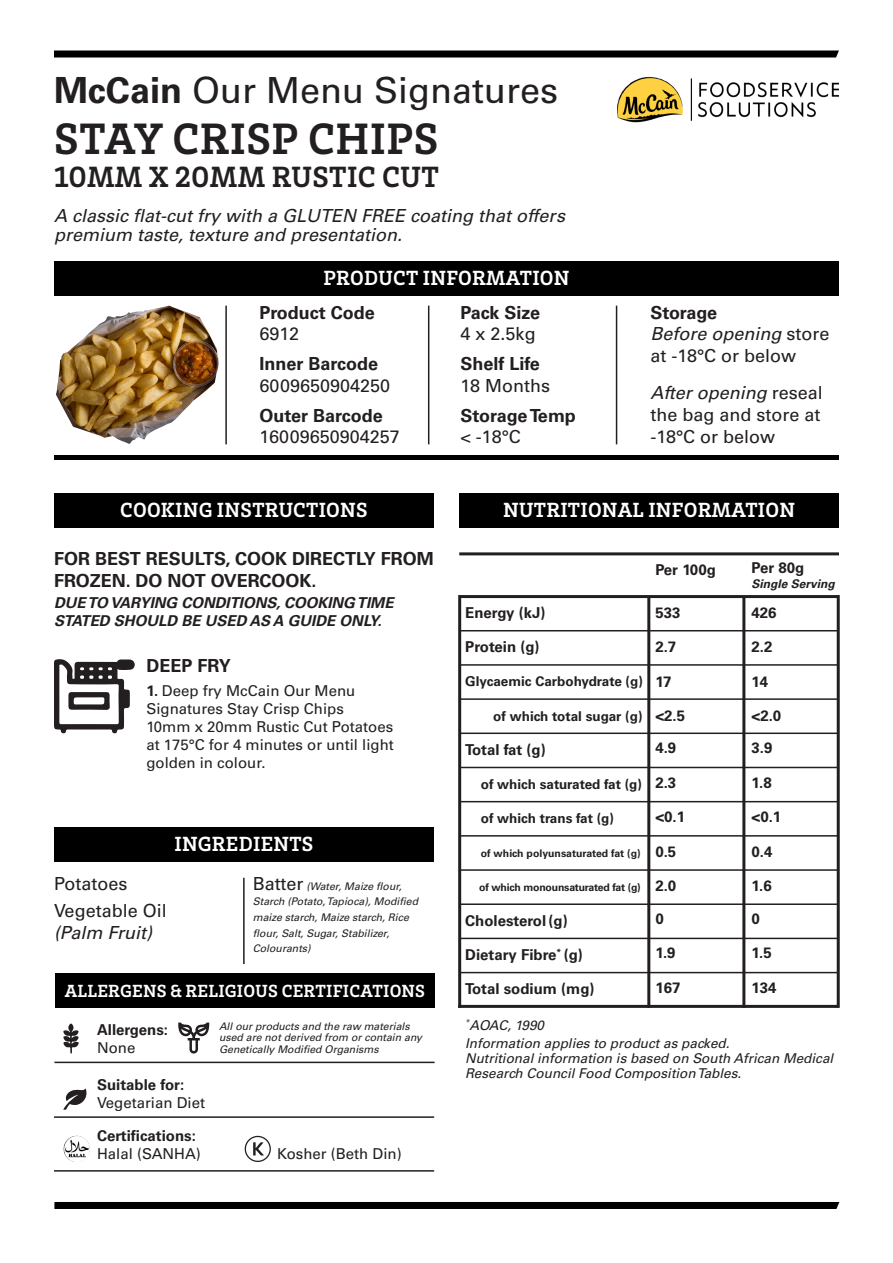
<style>
.page{position:relative;width:893px;height:1263px;background:#fff}
.page>*{position:absolute;margin:0;border:0;box-sizing:border-box;transform-origin:0 0}
.t1{font:700 45px "Brix Slab";letter-spacing:.015em;color:#231f20}
.t2{font:36px "Univers LT Std";color:#231f20}
.t3{font:700 30px "Brix Slab";letter-spacing:.015em;color:#231f20}
.t4{font:700 21px "Brix Slab";letter-spacing:.015em;color:#fff}
.t5{font:18px/21.6px "Univers LT Std";color:#231f20}
.t6{font:700 18px/21.6px "Univers LT Std";color:#231f20}
.t7{font:italic 18px "Univers LT Std";color:#231f20}
.t8{font:700 18px "Brix Slab";letter-spacing:.015em;color:#fff}
.t9{font:700 15px "Univers LT Std";color:#231f20}
.t10{font:15px/18px "Univers LT Std";color:#231f20}
.t11{font:italic 700 15px/18px "Univers LT Std";color:#231f20}
.t12{font:italic 13.5px/15px "Univers LT Std";color:#231f20}
.t13{font:700 13.5px "Univers LT Std";color:#231f20}
.t14{font:italic 13.5px "Univers LT Std";letter-spacing:-.02em;color:#231f20}
.t15{font:italic 700 12px "Univers LT Std";color:#231f20}
.t16{font:italic 10.5px/11.2px "Univers LT Std";color:#231f20}
.t17{font:700 10.5px "Univers LT Std";color:#231f20}
.t18{font:700 10.5px "Univers LT Std";letter-spacing:-.02em;color:#231f20}
.s1{font-weight:700}
.s2{font-style:italic}
.s3{font-style:normal;font-size:18px}
</style>
<div class="page">
<hr style="left:458px;top:1005px;width:380px;height:3px;background:#231f20">
<hr style="left:428px;top:306px;width:1px;height:138px;background:#231f20">
<svg style="left:54px;top:50px;width:785px;height:8px;background:#202020"></svg>
<img style="left:617px;top:77px;width:222px;height:45px">
<div style="left:54px;top:261px;width:785px;height:35px;background:#000"></div>
<div style="left:54px;top:455px;width:785px;height:5px;background:#000"></div>
<div style="left:459px;top:494px;width:380px;height:34px;background:#000"></div>
<div style="left:55px;top:974px;width:380px;height:34px;background:#000"></div>
<svg style="left:63px;top:1023px;width:16px;height:30px"></svg>
<hr style="left:54px;top:1062px;width:381px;height:1px;background:#231f20">
<hr style="left:54px;top:1116px;width:380px;height:2px;background:#231f20">
<hr style="left:225px;top:306px;width:2px;height:138px;background:#231f20">
<hr style="left:616px;top:306px;width:1px;height:138px;background:#231f20">
<div style="left:54px;top:494px;width:380px;height:34px;background:#000"></div>
<div style="left:54px;top:827px;width:380px;height:34px;background:#000"></div>
<div style="left:54px;top:1202px;width:785px;height:7px;background:#000"></div>
<hr style="left:54px;top:1170px;width:380px;height:1px;background:#231f20">
<img style="left:64px;top:1136px;width:26px;height:26px">
<svg style="left:63px;top:1088px;width:24px;height:22px"></svg>
<svg style="left:245px;top:1136px;width:26px;height:26px"></svg>
<svg style="left:178px;top:1022px;width:31px;height:32px"></svg>
<hr style="left:459px;top:552px;width:380px;height:3px;background:#231f20">
<hr style="left:459px;top:595px;width:380px;height:3px;background:#231f20">
<hr style="left:459px;top:630px;width:380px;height:1px;background:#231f20">
<hr style="left:459px;top:664px;width:380px;height:2px;background:#231f20">
<hr style="left:459px;top:698px;width:380px;height:2px;background:#231f20">
<hr style="left:459px;top:732px;width:380px;height:2px;background:#231f20">
<hr style="left:459px;top:767px;width:380px;height:1px;background:#231f20">
<hr style="left:459px;top:801px;width:380px;height:1px;background:#231f20">
<hr style="left:459px;top:835px;width:380px;height:2px;background:#231f20">
<hr style="left:742px;top:596px;width:3px;height:412px;background:#231f20">
<hr style="left:837px;top:595px;width:3px;height:413px;background:#231f20">
<hr style="left:647px;top:596px;width:3px;height:412px;background:#231f20">
<hr style="left:458px;top:595px;width:3px;height:413px;background:#231f20">
<svg style="left:54px;top:659px;width:81px;height:74px"></svg>
<hr style="left:459px;top:869px;width:380px;height:2px;background:#231f20">
<hr style="left:459px;top:903px;width:380px;height:2px;background:#231f20">
<hr style="left:459px;top:938px;width:380px;height:1px;background:#231f20">
<hr style="left:459px;top:972px;width:380px;height:1px;background:#231f20">
<img style="left:56px;top:306px;width:163px;height:138px">
<hr style="left:243px;top:878px;width:2px;height:86px;background:#231f20">
<p class="t2" style="left:54px;top:69px;width:506px"><span class="s1">McCain</span> Our Menu Signatures</p>
<p class="t1" style="left:54px;top:109px;width:386px">STAY CRISP CHIPS</p>
<p class="t3" style="left:54px;top:157px;width:386px">10MM X 20MM RUSTIC CUT</p>
<p class="t7" style="left:54px;top:204px;width:512px">A classic flat-cut fry with a GLUTEN FREE coating that offers</p>
<p class="t7" style="left:54px;top:224px;width:350px">premium taste, texture and presentation.</p>
<p class="t4" style="left:323px;top:264px;width:247px">PRODUCT INFORMATION</p>
<p class="t6" style="left:259px;top:302px;width:117px">Product Code</p>
<p class="t5" style="left:259px;top:323px;width:41px">6912</p>
<p class="t6" style="left:259px;top:353px;width:120px">Inner Barcode</p>
<p class="t5" style="left:259px;top:375px;width:132px">6009650904250</p>
<p class="t6" style="left:259px;top:405px;width:125px">Outer Barcode</p>
<p class="t5" style="left:259px;top:426px;width:142px">16009650904257</p>
<p class="t6" style="left:460px;top:302px;width:81px">Pack Size</p>
<p class="t5" style="left:460px;top:323px;width:77px">4 x 2.5kg</p>
<p class="t6" style="left:460px;top:353px;width:81px">Shelf Life</p>
<p class="t5" style="left:460px;top:375px;width:91px">18 Months</p>
<p class="t6" style="left:460px;top:405px;width:117px">Storage Temp</p>
<p class="t5" style="left:460px;top:426px;width:62px">&lt; -18°C</p>
<p class="t6" style="left:650px;top:302px;width:68px">Storage</p>
<p class="t5" style="left:650px;top:323px;width:181px"><span class="s2">Before opening</span> store at -18°C or below</p>
<p class="t5" style="left:650px;top:382px;width:174px"><span class="s2">After opening</span> reseal the bag and store at -18°C or below</p>
<p class="t4" style="left:120px;top:497px;width:249px">COOKING INSTRUCTIONS</p>
<p class="t6" style="left:54px;top:548px;width:381px">FOR BEST RESULTS, COOK DIRECTLY FROM<br>FROZEN. DO NOT OVERCOOK.</p>
<p class="t11" style="left:54px;top:594px;width:341px">DUE TO VARYING CONDITIONS, COOKING TIME<br>STATED SHOULD BE USED AS A GUIDE ONLY.</p>
<p class="t6" style="left:146px;top:655px;width:86px">DEEP FRY</p>
<p class="t10" style="left:146px;top:682px;width:210px"><span class="s1">1.</span> Deep fry McCain Our Menu</p>
<p class="t10" style="left:146px;top:700px;width:199px">Signatures Stay Crisp Chips</p>
<p class="t10" style="left:146px;top:718px;width:248px">10mm x 20mm Rustic Cut Potatoes</p>
<p class="t10" style="left:146px;top:736px;width:249px">at 175°C for 4 minutes or until light golden in colour.</p>
<p class="t4" style="left:503px;top:497px;width:293px">NUTRITIONAL INFORMATION</p>
<p class="t9" style="left:465px;top:604px;width:82px">Energy (kJ)</p>
<p class="t9" style="left:465px;top:638px;width:76px">Protein (g)</p>
<p class="t13" style="left:465px;top:674px;width:179px">Glycaemic Carbohydrate (g)</p>
<p class="t13" style="left:493px;top:708px;width:151px">of which total sugar (g)</p>
<p class="t9" style="left:465px;top:741px;width:82px">Total fat (g)</p>
<p class="t13" style="left:481px;top:776px;width:163px">of which saturated fat (g)</p>
<p class="t9" style="left:655px;top:561px;width:62px">Per 100g</p>
<p class="t9" style="left:752px;top:559px;width:54px">Per 80g</p>
<p class="t15" style="left:752px;top:577px;width:85px">Single Serving</p>
<p class="t9" style="left:655px;top:604px;width:27px">533</p>
<p class="t9" style="left:752px;top:604px;width:27px">426</p>
<p class="t9" style="left:655px;top:638px;width:22px">2.7</p>
<p class="t9" style="left:752px;top:638px;width:22px">2.2</p>
<p class="t9" style="left:655px;top:672px;width:18px">17</p>
<p class="t9" style="left:752px;top:672px;width:18px">14</p>
<p class="t9" style="left:655px;top:707px;width:31px">&lt;2.5</p>
<p class="t9" style="left:752px;top:707px;width:31px">&lt;2.0</p>
<p class="t9" style="left:655px;top:739px;width:22px">4.9</p>
<p class="t9" style="left:752px;top:739px;width:22px">3.9</p>
<p class="t9" style="left:655px;top:773px;width:22px">2.3</p>
<p class="t9" style="left:752px;top:773px;width:22px">1.8</p>
<p class="t13" style="left:481px;top:810px;width:135px">of which trans fat (g)</p>
<p class="t9" style="left:655px;top:807px;width:31px">&lt;0.1</p>
<p class="t9" style="left:752px;top:807px;width:31px">&lt;0.1</p>
<p class="t17" style="left:481px;top:847px;width:161px">of which polyunsaturated fat (g)</p>
<p class="t9" style="left:655px;top:843px;width:22px">0.5</p>
<p class="t9" style="left:752px;top:843px;width:22px">0.4</p>
<p class="t9" style="left:655px;top:877px;width:22px">2.0</p>
<p class="t9" style="left:752px;top:877px;width:22px">1.6</p>
<p class="t9" style="left:465px;top:912px;width:104px">Cholesterol (g)</p>
<p class="t9" style="left:655px;top:910px;width:10px">0</p>
<p class="t9" style="left:752px;top:910px;width:10px">0</p>
<p class="t4" style="left:174px;top:830px;width:140px">INGREDIENTS</p>
<p class="t5" style="left:54px;top:873px;width:75px">Potatoes</p>
<p class="t5" style="left:54px;top:900px;width:114px">Vegetable Oil</p>
<p class="t7" style="left:54px;top:922px;width:100px">(Palm Fruit)</p>
<p class="t16" style="left:253px;top:880px;width:150px"><span class="s3">Batter</span> (Water, Maize flour,</p>
<p class="t18" style="left:479px;top:881px;width:163px">of which monounsaturated fat (g)</p>
<p class="t16" style="left:253px;top:894px;width:167px;line-height:15.6px">Starch (Potato, Tapioca), Modified maize starch, Maize starch, Rice flour, Salt, Sugar, Stabilizer,</p>
<p class="t16" style="left:253px;top:943px;width:59px">Colourants)</p>
<p class="t9" style="left:655px;top:944px;width:22px">1.9</p>
<p class="t9" style="left:752px;top:944px;width:22px">1.5</p>
<p class="t9" style="left:655px;top:978px;width:27px">167</p>
<p class="t9" style="left:752px;top:978px;width:27px">134</p>
<p class="t9" style="left:465px;top:946px;width:119px">Dietary Fibre<sup>*</sup> (g)</p>
<p class="t9" style="left:465px;top:980px;width:131px">Total sodium (mg)</p>
<p class="t14" style="left:465px;top:1017px;width:80px"><sup>*</sup>AOAC, 1990</p>
<p class="t12" style="left:465px;top:1036px;width:266px">Information applies to product as packed.</p>
<p class="t12" style="left:465px;top:1051px;width:370px">Nutritional information is based on South African Medical<br>Research Council Food Composition Tables.</p>
<p class="t8" style="left:65px;top:979px;width:362px">ALLERGENS &amp; RELIGIOUS CERTIFICATIONS</p>
<p class="t16" style="left:219px;top:1021px;width:205px">All our products and the raw materials used are not derived from or contain any<br>Genetically Modified Organisms</p>
<p class="t9" style="left:97px;top:1021px;width:73px">Allergens:</p>
<p class="t10" style="left:97px;top:1039px;width:40px">None</p>
<p class="t9" style="left:97px;top:1075px;width:89px">Suitable for:</p>
<p class="t10" style="left:97px;top:1093px;width:110px">Vegetarian Diet</p>
<p class="t9" style="left:97px;top:1127px;width:100px">Certifications:</p>
<p class="t10" style="left:97px;top:1145px;width:105px">Halal (SANHA)</p>
<p class="t10" style="left:277px;top:1145px;width:126px">Kosher (Beth Din)</p>
</div>
